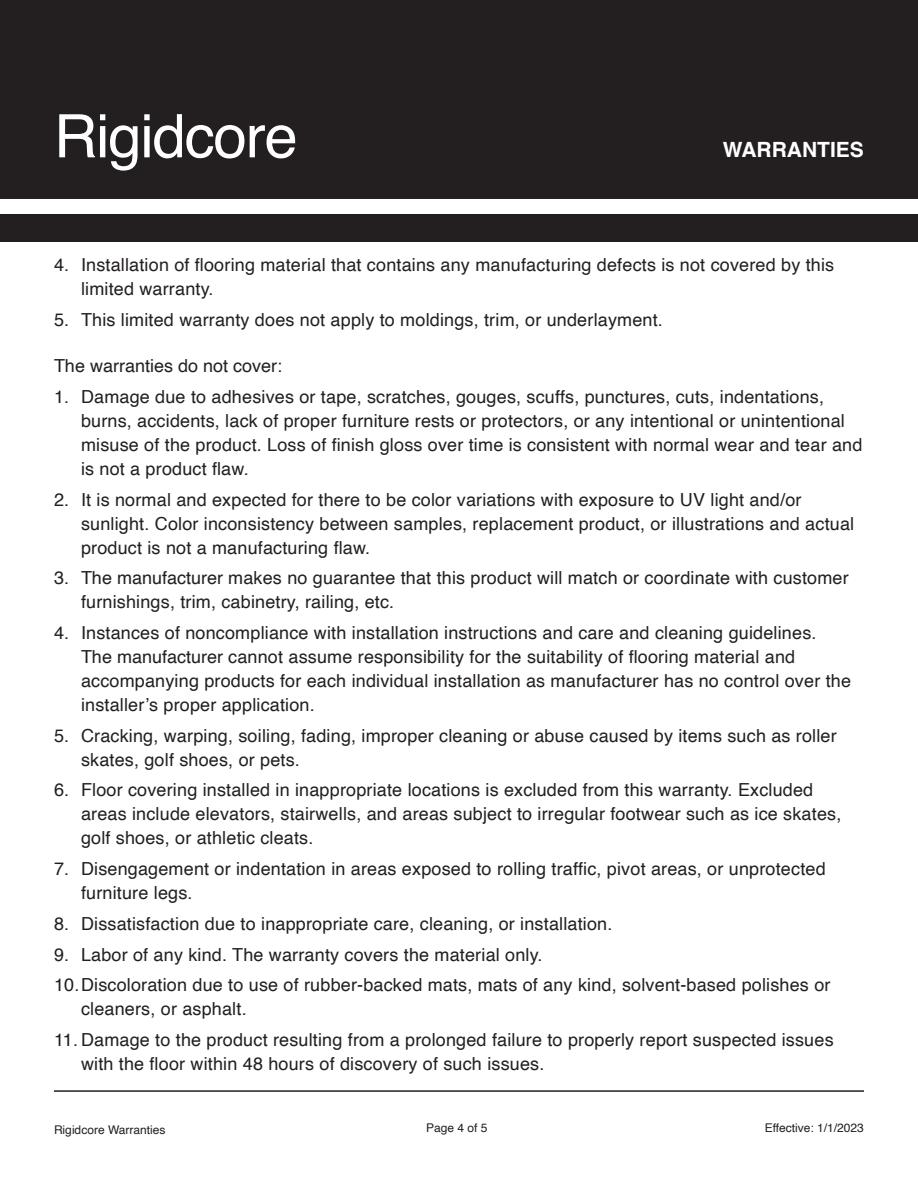
<style>
.page{position:relative;width:918px;height:1188px;background:#fff}
.page>*{position:absolute;margin:0;border:0;box-sizing:border-box;transform-origin:0 0}
.t1{font:60px "Helvetica";letter-spacing:-.02em;color:#fff}
.t2{font:700 21px "Helvetica";color:#fff}
.t3{font:18px/24px "Helvetica";letter-spacing:.01em;color:#231f20}
.t4{font:12px "Helvetica";color:#231f20}
</style>
<div class="page">
<hr style="left:54px;top:1090px;width:810px;height:2px;background:#231f20">
<div style="left:0;top:0;width:918px;height:242px;background:#231f20"></div>
<div style="left:0;top:199px;width:918px;height:15px;background:#fff"></div>
<h1 class="t1" style="left:54px;top:90px;width:245px">Rigidcore</h1>
<p class="t2" style="left:723px;top:137px;width:143px">WARRANTIES</p>
<p class="t3" style="left:81px;top:253px;width:755px;text-indent:-27px">4. Installation of flooring material that contains any manufacturing defects is not covered by this limited warranty.</p>
<p class="t3" style="left:54px;top:308px;width:610px">5. This limited warranty does not apply to moldings, trim, or underlayment.</p>
<p class="t3" style="left:54px;top:354px;width:230px">The warranties do not cover:</p>
<p class="t3" style="left:81px;top:385px;width:783px;text-indent:-27px">1. Damage due to adhesives or tape, scratches, gouges, scuffs, punctures, cuts, indentations, burns, accidents, lack of proper furniture rests or protectors, or any intentional or unintentional misuse of the product. Loss of finish gloss over time is consistent with normal wear and tear and is not a product flaw.</p>
<p class="t3" style="left:81px;top:488px;width:775px;text-indent:-27px">2. It is normal and expected for there to be color variations with exposure to UV light and/or sunlight. Color inconsistency between samples, replacement product, or illustrations and actual product is not a manufacturing flaw.</p>
<p class="t3" style="left:81px;top:566px;width:769px;text-indent:-27px">3. The manufacturer makes no guarantee that this product will match or coordinate with customer furnishings, trim, cabinetry, railing, etc.</p>
<p class="t3" style="left:81px;top:621px;width:772px;text-indent:-27px">4. Instances of noncompliance with installation instructions and care and cleaning guidelines.<br>The manufacturer cannot assume responsibility for the suitability of flooring material and accompanying products for each individual installation as manufacturer has no control over the installer’s proper application.</p>
<p class="t3" style="left:81px;top:724px;width:757px;text-indent:-27px">5. Cracking, warping, soiling, fading, improper cleaning or abuse caused by items such as roller skates, golf shoes, or pets.</p>
<p class="t3" style="left:81px;top:779px;width:762px;text-indent:-27px">6. Floor covering installed in inappropriate locations is excluded from this warranty. Excluded areas include elevators, stairwells, and areas subject to irregular footwear such as ice skates, golf shoes, or athletic cleats.</p>
<p class="t3" style="left:81px;top:857px;width:746px;text-indent:-27px">7. Disengagement or indentation in areas exposed to rolling traffic, pivot areas, or unprotected furniture legs.</p>
<p class="t3" style="left:54px;top:912px;width:560px">8. Dissatisfaction due to inappropriate care, cleaning, or installation.</p>
<p class="t3" style="left:54px;top:943px;width:490px">9. Labor of any kind. The warranty covers the material only.</p>
<p class="t3" style="left:81px;top:974px;width:751px;text-indent:-27px">10. Discoloration due to use of rubber-backed mats, mats of any kind, solvent-based polishes or cleaners, or asphalt.</p>
<p class="t3" style="left:81px;top:1028px;width:754px;text-indent:-27px">11. Damage to the product resulting from a prolonged failure to properly report suspected issues with the floor within 48 hours of discovery of such issues.</p>
<p class="t4" style="left:54px;top:1121px;width:113px">Rigidcore Warranties</p>
<p class="t4" style="left:426px;top:1118px;width:63px">Page 4 of 5</p>
<p class="t4" style="left:765px;top:1118px;width:101px">Effective: 1/1/2023</p>
</div>
